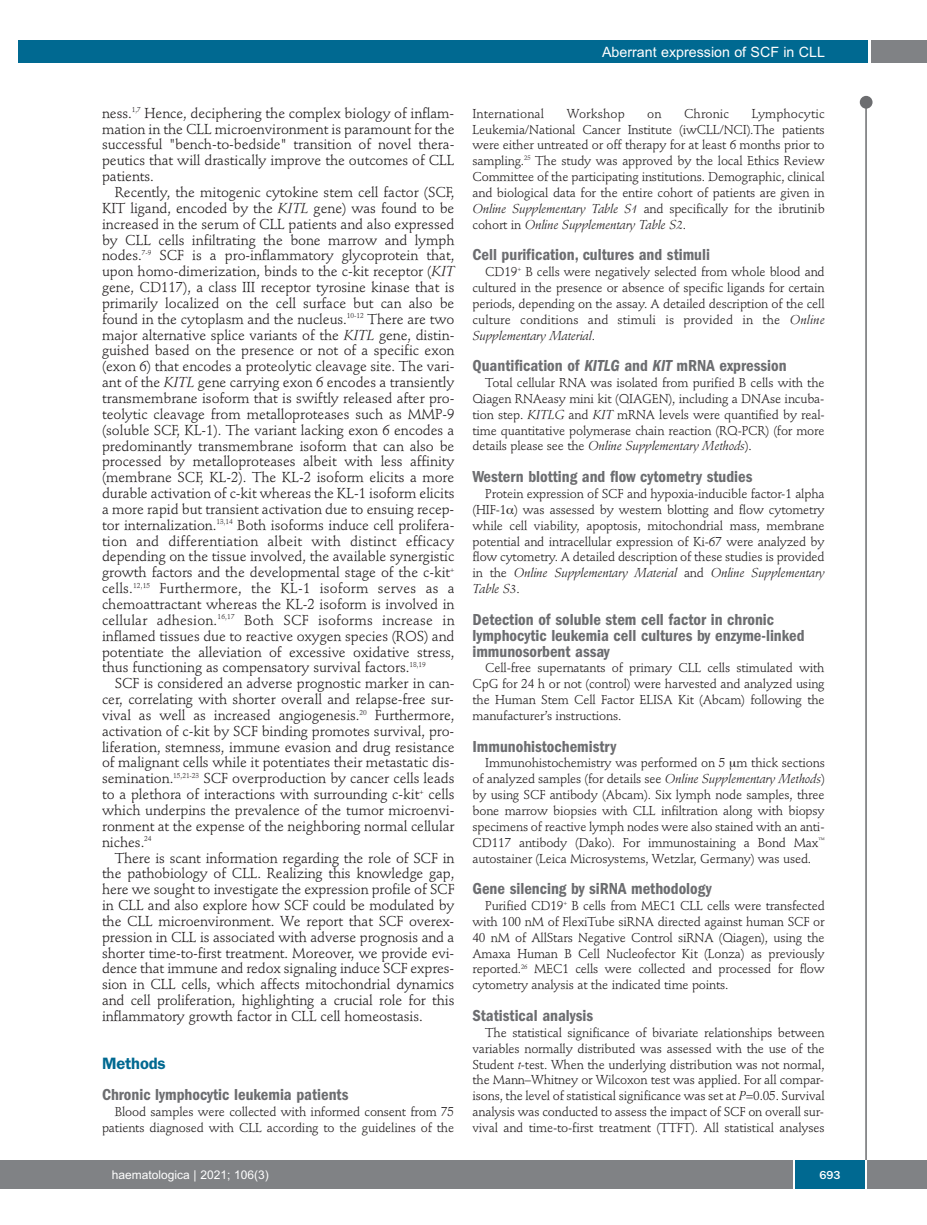
<style>
.page{position:relative;width:927px;height:1225px;background:#fff}
.page>*{position:absolute;margin:0;border:0;box-sizing:border-box;transform-origin:0 0}
.t1{font:600 condensed 16.5px/15.9px "Franklin Gothic";color:#6c6d70}
.t2{font:600 16.5px "Franklin Gothic";letter-spacing:-.01em;color:#006991}
.t3{font:14.25px/15.9px "Stempel Schneidler";letter-spacing:-.005em;color:#231f20;text-align:justify}
.t4{font:14.25px "Arial";color:#fff}
.t5{font:12.75px/15.9px "Stempel Schneidler";letter-spacing:-.015em;color:#231f20;text-align:justify}
.t6{font:12.75px "Stempel Schneidler";letter-spacing:.005em;color:#231f20}
.t7{font:12px "Arial";color:#fff}
.t8{font:500 12px "Franklin Gothic";color:#fff}
.s1{font-style:italic}
</style>
<div class="page">
<div style="left:860px;top:96px;width:12px;height:13px;background:#6c6d70;border-radius:50%"></div>
<hr style="left:865px;top:98px;width:2px;height:1062px;background:#6c6d70">
<div style="left:871px;top:40px;width:56px;height:22px;background:#808285"></div>
<div style="left:18px;top:40px;width:849px;height:22px;background:#006991"></div>
<div style="left:17px;top:1160px;width:910px;height:28px;background:#808285"></div>
<div style="left:795px;top:1160px;width:70px;height:28px;background:#006991"></div>
<hr style="left:793px;top:1160px;width:2px;height:28px;background:#fff">
<hr style="left:865px;top:1160px;width:2px;height:28px;background:#fff">
<div style="left:0;top:1160px;width:17px;height:28px;background:#808285"></div>
<p class="t4" style="left:602px;top:44px;width:224px">Aberrant expression of SCF in CLL</p>
<p class="t3" style="left:102px;top:106px;width:354px">ness.<sup>1,7</sup> Hence, deciphering the complex biology of inflam&shy;mation in the CLL microenvironment is paramount for the successful "bench-to-bedside" transition of novel thera&shy;peutics that will drastically improve the outcomes of CLL patients.</p>
<p class="t3" style="left:102px;top:185px;width:354px;text-indent:13px">Recently, the mitogenic cytokine stem cell factor (SCF, KIT ligand, encoded by the <span class="s1">KITL</span> gene) was found to be increased in the serum of CLL patients and also expressed by CLL cells infiltrating the bone marrow and lymph nodes.<sup>7-9</sup> SCF is a pro-inflammatory glycoprotein that, upon homo-dimerization, binds to the c-kit receptor (<span class="s1">KIT </span>gene, CD117), a class III receptor tyrosine kinase that is primarily localized on the cell surface but can also be found in the cytoplasm and the nucleus.<sup>10-12</sup> There are two major alternative splice variants of the <span class="s1">KITL</span> gene, distin&shy;guished based on the presence or not of a specific exon (exon 6) that encodes a proteolytic cleavage site. The vari&shy;ant of the <span class="s1">KITL</span> gene carrying exon 6 encodes a transiently transmembrane isoform that is swiftly released after pro&shy;teolytic cleavage from metalloproteases such as MMP-9 (soluble SCF, KL-1). The variant lacking exon 6 encodes a predominantly transmembrane isoform that can also be processed by metalloproteases albeit with less affinity (membrane SCF, KL-2). The KL-2 isoform elicits a more durable activation of c-kit whereas the KL-1 isoform elicits a more rapid but transient activation due to ensuing recep&shy;tor internalization.<sup>13,14</sup> Both isoforms induce cell prolifera&shy;tion and differentiation albeit with distinct efficacy depending on the tissue involved, the available synergistic growth factors and the developmental stage of the c-kit<sup>+ </sup>cells.<sup>12,15</sup> Furthermore, the KL-1 isoform serves as a chemoattractant whereas the KL-2 isoform is involved in cellular adhesion.<sup>16,17</sup> Both SCF isoforms increase in inflamed tissues due to reactive oxygen species (ROS) and potentiate the alleviation of excessive oxidative stress, thus functioning as compensatory survival factors.<sup>18,19</sup></p>
<p class="t3" style="left:102px;top:677px;width:354px;text-indent:13px">SCF is considered an adverse prognostic marker in can&shy;cer, correlating with shorter overall and relapse-free sur&shy;vival as well as increased angiogenesis.<sup>20</sup> Furthermore, activation of c-kit by SCF binding promotes survival, pro&shy;liferation, stemness, immune evasion and drug resistance of malignant cells while it potentiates their metastatic dis&shy;semination.<sup>15,21-23</sup> SCF overproduction by cancer cells leads to a plethora of interactions with surrounding c-kit<sup>+</sup> cells which underpins the prevalence of the tumor microenvi&shy;ronment at the expense of the neighboring normal cellular niches.<sup>24</sup></p>
<p class="t3" style="left:102px;top:851px;width:354px;text-indent:13px">There is scant information regarding the role of SCF in the pathobiology of CLL. Realizing this knowledge gap, here we sought to investigate the expression profile of SCF in CLL and also explore how SCF could be modulated by the CLL microenvironment. We report that SCF overex&shy;pression in CLL is associated with adverse prognosis and a shorter time-to-first treatment. Moreover, we provide evi&shy;dence that immune and redox signaling induce SCF expres&shy;sion in CLL cells, which affects mitochondrial dynamics and cell proliferation, highlighting a crucial role for this inflammatory growth factor in CLL cell homeostasis.</p>
<p class="t2" style="left:102px;top:1058px;width:65px">Methods</p>
<p class="t1" style="left:102px;top:1088px;width:248px">Chronic lymphocytic leukemia patients</p>
<p class="t5" style="left:102px;top:1105px;width:354px;text-align:right">Blood samples were collected with informed consent from 75 patients diagnosed with CLL according to the guidelines of the</p>
<p class="t5" style="left:472px;top:107px;width:354px;text-indent:279px">Lymphocytic Leukemia/National Cancer Institute (iwCLL/NCI).The patients were either untreated or off therapy for at least 6 months prior to sampling.<sup>25</sup> The study was approved by the local Ethics Review Committee of the participating institutions. Demographic, clinical and biological data for the entire cohort of patients are given in <span class="s1">Online Supplementary Table S1</span> and specifically for the ibrutinib cohort in <span class="s1">Online Supplementary Table S2</span>.</p>
<p class="t1" style="left:472px;top:248px;width:239px">Cell purification, cultures and stimuli</p>
<p class="t5" style="left:472px;top:265px;width:354px;text-indent:13px">CD19<sup>+</sup> B cells were negatively selected from whole blood and cultured in the presence or absence of specific ligands for certain periods, depending on the assay. A detailed description of the cell culture conditions and stimuli is provided in the <span class="s1">Online Supplementary Material</span>.</p>
<p class="t1" style="left:472px;top:359px;width:316px">Quantification of <span class="s1">KITLG</span> and <span class="s1">KIT</span> mRNA expression</p>
<p class="t5" style="left:472px;top:376px;width:354px;text-indent:13px">Total cellular RNA was isolated from purified B cells with the Qiagen RNAeasy mini kit (QIAGEN), including a DNAse incuba&shy;tion step. <span class="s1">KITLG</span> and <span class="s1">KIT</span> mRNA levels were quantified by real&shy;time quantitative polymerase chain reaction (RQ-PCR) (for more details please see the <span class="s1">Online Supplementary Methods</span>).</p>
<p class="t1" style="left:472px;top:470px;width:282px">Western blotting and flow cytometry studies</p>
<p class="t5" style="left:472px;top:487px;width:354px;text-indent:13px">Protein expression of SCF and hypoxia-inducible factor-1 alpha (HIF-1 ) was assessed by western blotting and flow cytometry while cell viability, apoptosis, mitochondrial mass, membrane potential and intracellular expression of Ki-67 were analyzed by flow cytometry. A detailed description of these studies is provided in the <span class="s1">Online Supplementary Material</span> and <span class="s1">Online Supplementary Table S3</span>.</p>
<p class="t1" style="left:472px;top:613px;width:334px">Detection of soluble stem cell factor in chronic lymphocytic leukemia cell cultures by enzyme-linked immunosorbent assay</p>
<p class="t5" style="left:472px;top:661px;width:354px;text-indent:13px">Cell-free supernatants of primary CLL cells stimulated with CpG for 24 h or not (control) were harvested and analyzed using the Human Stem Cell Factor ELISA Kit (Abcam) following the manufacturer’s instructions.</p>
<p class="t1" style="left:472px;top:739px;width:145px">Immunohistochemistry</p>
<p class="t5" style="left:472px;top:756px;width:354px;text-indent:13px">Immunohistochemistry was performed on 5 m thick sections of analyzed samples (for details see <span class="s1">Online Supplementary Methods</span>) by using SCF antibody (Abcam). Six lymph node samples, three bone marrow biopsies with CLL infiltration along with biopsy specimens of reactive lymph nodes were also stained with an anti-CD117 antibody (Dako). For immunostaining a Bond Max<sup>™ </sup>autostainer (Leica Microsystems, Wetzlar, Germany) was used.</p>
<p class="t1" style="left:472px;top:882px;width:241px">Gene silencing by siRNA methodology</p>
<p class="t5" style="left:472px;top:899px;width:354px;text-indent:13px">Purified CD19<sup>+</sup> B cells from MEC1 CLL cells were transfected with 100 nM of FlexiTube siRNA directed against human SCF or 40 nM of AllStars Negative Control siRNA (Qiagen), using the Amaxa Human B Cell Nucleofector Kit (Lonza) as previously reported.<sup>26</sup> MEC1 cells were collected and processed for flow cytometry analysis at the indicated time points.</p>
<p class="t1" style="left:472px;top:1009px;width:122px">Statistical analysis</p>
<p class="t5" style="left:472px;top:1025px;width:354px;text-indent:13px">The statistical significance of bivariate relationships between variables normally distributed was assessed with the use of the Student <span class="s1">t</span>-test. When the underlying distribution was not normal, the Mann–Whitney or Wilcoxon test was applied. For all compar&shy;isons, the level of statistical significance was set at <span class="s1">P</span>=0.05. Survival analysis was conducted to assess the impact of SCF on overall sur&shy;vival and time-to-first treatment (TTFT). All statistical analyses</p>
<p class="t6" style="left:472px;top:108px;width:73px">International</p>
<p class="t6" style="left:567px;top:108px;width:60px">Workshop</p>
<p class="t5" style="left:647px;top:107px;width:16px">on</p>
<p class="t6" style="left:684px;top:108px;width:47px">Chronic</p>
<p class="t7" style="left:112px;top:1167px;width:158px">haematologica | 2021; 106(3)</p>
<p class="t8" style="left:819px;top:1167px;width:23px">693</p>
</div>
